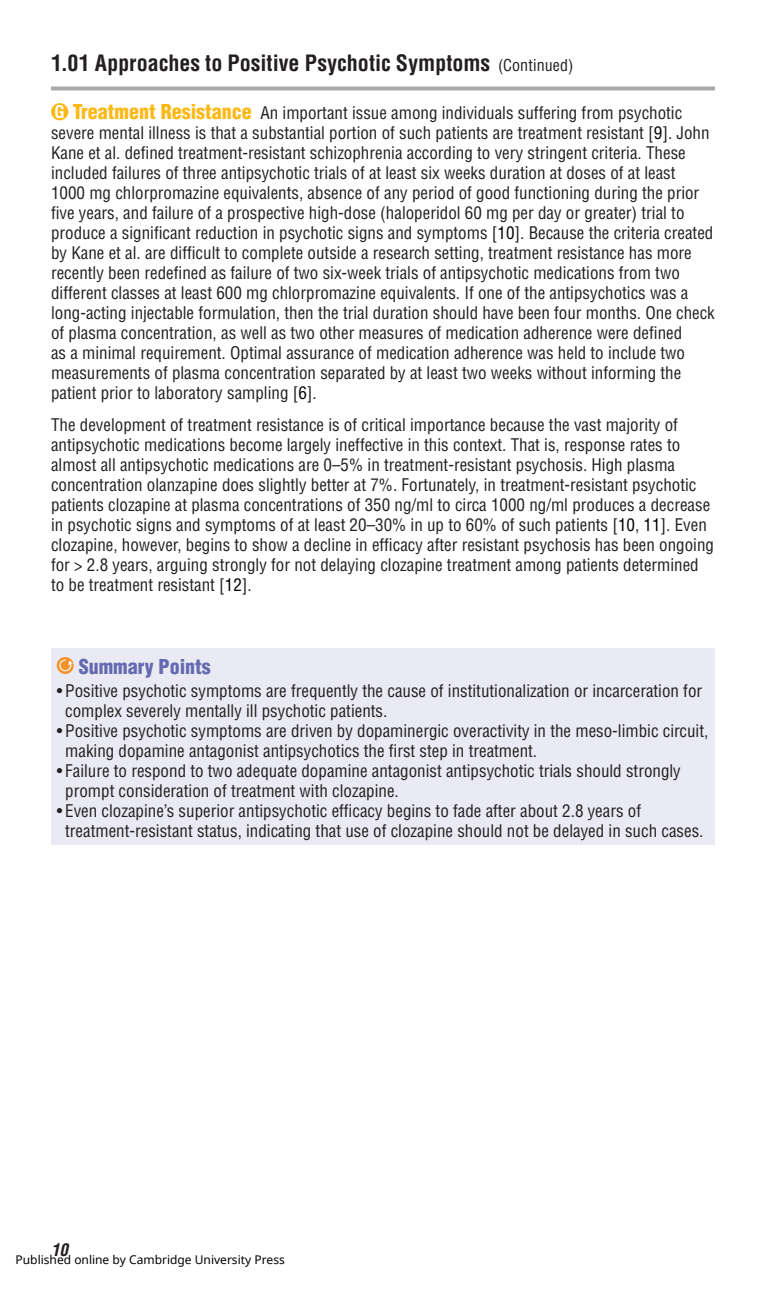
<style>
.page{position:relative;width:783px;height:1293px;background:#fff}
.page>*{position:absolute;margin:0;border:0;box-sizing:border-box;transform-origin:0 0}
.t1{font:700 condensed 22px "Helvetica LT Std";color:#231f20}
.Ref_head{font:900 condensed 20px "Helvetica LT Std";color:#656ab0}
.A{font:condensed 17px/20px "Helvetica LT Std";color:#231f20}
.para{font:condensed 17px/20px "Helvetica LT Std";color:#231f20}
.t2{font:italic 700 condensed 17px "Helvetica LT Std";color:#231f20}
.t3{font:700 condensed 17px "Helvetica LT Std";color:#fff}
.t4{font:12px "Noto Sans";color:#000}
.s1{font-weight:400;font-size:16px}
.s2{font-weight:900;font-size:20px;color:#fcb814}
.s3{color:#000}
</style>
<div class="page">
<svg style="left:51px;top:86px;width:663px;height:4px;background:#b2b3b6"></svg>
<div style="left:51px;top:103px;width:17px;height:17px;background:#fcb814;border-radius:50%"></div>
<div style="left:51px;top:648px;width:663px;height:197px;background:#eaeaf4"></div>
<svg style="left:57px;top:657px;width:17px;height:17px"></svg>
<svg style="left:59px;top:659px;width:14px;height:12px"></svg>
<p class="t1" style="left:51px;top:49px;width:524px">1.01 Approaches to Positive Psychotic Symptoms <span class="s1">(Continued)</span></p>
<p class="A" style="left:51px;top:103px;width:665px;text-indent:22px"><span class="s2">Treatment Resistance</span> An important issue among individuals suffering from psychotic severe mental illness is that a substantial portion of such patients are treatment resistant [<span class="s3">9</span>]. John Kane et al. defined treatment-resistant schizophrenia according to very stringent criteria. These included failures of three antipsychotic trials of at least six weeks duration at doses of at least<br>1000 mg chlorpromazine equivalents, absence of any period of good functioning during the prior five years, and failure of a prospective high-dose (haloperidol 60 mg per day or greater) trial to produce a significant reduction in psychotic signs and symptoms [<span class="s3">10</span>]. Because the criteria created by Kane et al. are difficult to complete outside a research setting, treatment resistance has more recently been redefined as failure of two six-week trials of antipsychotic medications from two different classes at least 600 mg chlorpromazine equivalents. If one of the antipsychotics was a long-acting injectable formulation, then the trial duration should have been four months. One check of plasma concentration, as well as two other measures of medication adherence were defined<br>as a minimal requirement. Optimal assurance of medication adherence was held to include two measurements of plasma concentration separated by at least two weeks without informing the patient prior to laboratory sampling [<span class="s3">6</span>].</p>
<p class="para" style="left:51px;top:414px;width:664px">The development of treatment resistance is of critical importance because the vast majority of antipsychotic medications become largely ineffective in this context. That is, response rates to almost all antipsychotic medications are 0–5% in treatment-resistant psychosis. High plasma concentration olanzapine does slightly better at 7%. Fortunately, in treatment-resistant psychotic patients clozapine at plasma concentrations of 350 ng/ml to circa 1000 ng/ml produces a decrease in psychotic signs and symptoms of at least 20–30% in up to 60% of such patients [<span class="s3">10</span>, <span class="s3">11</span>]. Even clozapine, however, begins to show a decline in efficacy after resistant psychosis has been ongoing for &gt; 2.8 years, arguing strongly for not delaying clozapine treatment among patients determined to be treatment resistant [<span class="s3">12</span>].</p>
<p class="t3" style="left:54px;top:101px;width:12px">G</p>
<p class="Ref_head" style="left:79px;top:654px;width:133px">Summary Points</p>
<p class="A" style="left:65px;top:680px;width:638px;text-indent:-9px">• Positive psychotic symptoms are frequently the cause of institutionalization or incarceration for complex severely mentally ill psychotic patients.</p>
<p class="A" style="left:65px;top:720px;width:644px;text-indent:-9px">• Positive psychotic symptoms are driven by dopaminergic overactivity in the meso-limbic circuit, making dopamine antagonist antipsychotics the first step in treatment.</p>
<p class="A" style="left:65px;top:760px;width:617px;text-indent:-9px">• Failure to respond to two adequate dopamine antagonist antipsychotic trials should strongly prompt consideration of treatment with clozapine.</p>
<p class="A" style="left:65px;top:800px;width:639px;text-indent:-9px">• Even clozapine’s superior antipsychotic efficacy begins to fade after about 2.8 years of treatment-resistant status, indicating that use of clozapine should not be delayed in such cases.</p>
<p class="t2" style="left:51px;top:1238px;width:18px">10</p>
<p class="t4" style="left:16px;top:1251px;width:271px">Published online by Cambridge University Press</p>
</div>
